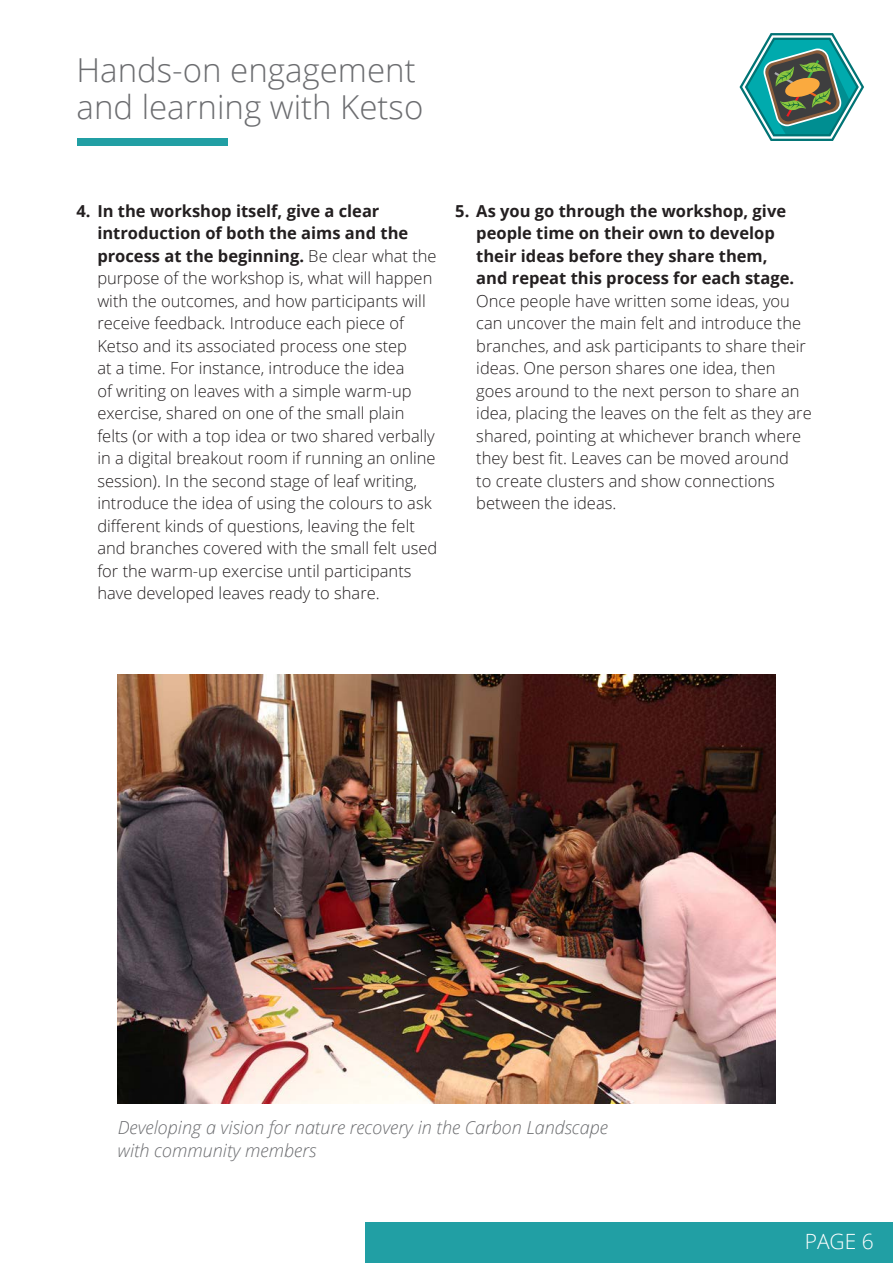
<style>
.page{position:relative;width:893px;height:1263px;background:#fff}
.page>*{position:absolute;margin:0;border:0;box-sizing:border-box;transform-origin:0 0}
.t1{font:300 33px/37.5px "Open Sans";color:#6c6d70}
.t2{font:300 21px "Open Sans";color:#fff}
.Body_Text{font:italic 300 18px "Open Sans";color:#6c6d70}
.Body_Text-2{font:300 16.5px/22.5px "Open Sans";color:#231f20}
.s1{font-weight:700}
</style>
<div class="page">
<svg style="left:739px;top:33px;width:125px;height:108px"></svg>
<div style="left:77px;top:138px;width:150px;height:8px;background:#219fa4"></div>
<div style="left:366px;top:1222px;width:527px;height:41px;background:#219fa4"></div>
<img style="left:118px;top:674px;width:657px;height:429px">
<h1 class="t1" style="left:77px;top:50px;width:348px">Hands-on engagement and learning with Ketso</h1>
<p class="Body_Text-2" style="left:97px;top:199px;width:342px;text-indent:-21px"><span class="s1">4. In the workshop itself, give a clear introduction of both the aims and the process at the beginning.</span> Be clear what the purpose of the workshop is, what will happen with the outcomes, and how participants will receive feedback. Introduce each piece of Ketso and its associated process one step<br>at a time. For instance, introduce the idea<br>of writing on leaves with a simple warm-up exercise, shared on one of the small plain felts (or with a top idea or two shared verbally in a digital breakout room if running an online session). In the second stage of leaf writing, introduce the idea of using the colours to ask different kinds of questions, leaving the felt and branches covered with the small felt used for the warm-up exercise until participants have developed leaves ready to share.</p>
<p class="Body_Text-2" style="left:476px;top:199px;width:337px;text-indent:-21px"><span class="s1">5. As you go through the workshop, give people time on their own to develop their ideas before they share them,<br>and repeat this process for each stage.<br></span>Once people have written some ideas, you can uncover the main felt and introduce the branches, and ask participants to share their ideas. One person shares one idea, then goes around to the next person to share an idea, placing the leaves on the felt as they are shared, pointing at whichever branch where they best fit. Leaves can be moved around<br>to create clusters and show connections between the ideas.</p>
<p class="Body_Text" style="left:118px;top:1115px;width:492px">Developing a vision for nature recovery in the Carbon Landscape</p>
<p class="Body_Text" style="left:118px;top:1138px;width:200px">with community members</p>
<p class="t2" style="left:805px;top:1227px;width:71px">PAGE 6</p>
</div>
